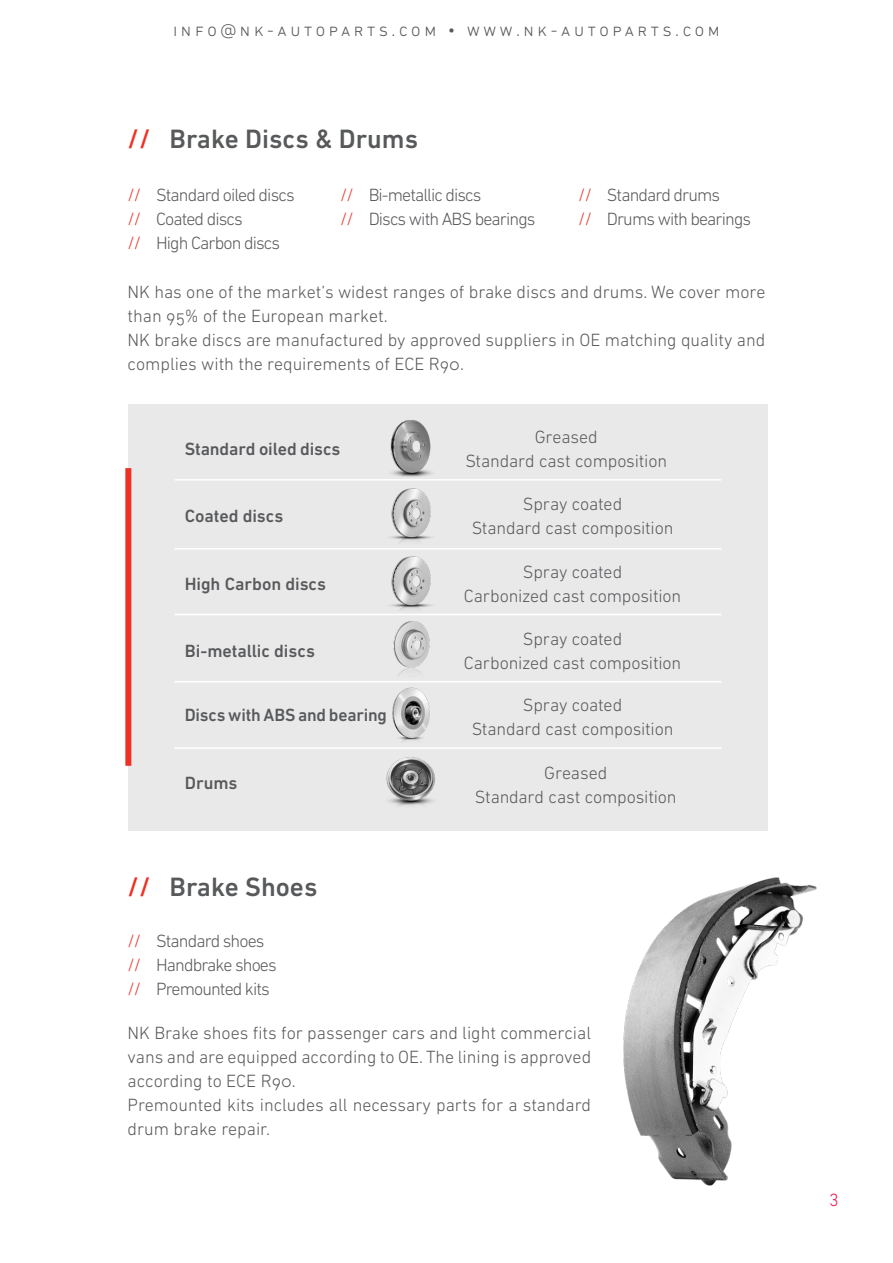
<style>
.page{position:relative;width:893px;height:1263px;background:#fff}
.page>*{position:absolute;margin:0;border:0;box-sizing:border-box;transform-origin:0 0}
.t1{font:500 27px "DIN Next LT Pro";color:#58595b}
.t2{font:300 18px/24px "DIN Next LT Pro";color:#58595b;text-align:center}
.t3{font:300 18px/24px "DIN Next LT Pro";letter-spacing:-.05em;color:#58595b}
.t4{font:500 18px "DIN Next LT Pro";letter-spacing:-.005em;color:#58595b}
.t5{font:300 18px "DIN Next LT Pro";letter-spacing:.2em;color:#58595b}
.t6{font:300 18px "DIN Next LT Pro";color:#ed1651}
.s1{color:#ee3124}
</style>
<div class="page">
<div style="left:128px;top:404px;width:640px;height:426px;background:#e9e9ea"></div>
<img style="left:390px;top:420px;width:42px;height:57px">
<img style="left:390px;top:488px;width:42px;height:55px">
<img style="left:390px;top:556px;width:42px;height:55px">
<img style="left:392px;top:687px;width:38px;height:55px">
<img style="left:386px;top:757px;width:49px;height:49px">
<img style="left:393px;top:621px;width:37px;height:55px">
<hr style="left:175px;top:479px;width:546px;height:2px;background:#fff">
<hr style="left:175px;top:548px;width:546px;height:1px;background:#fff">
<hr style="left:175px;top:614px;width:546px;height:1px;background:#fff">
<hr style="left:175px;top:681px;width:546px;height:1px;background:#fff">
<hr style="left:175px;top:747px;width:546px;height:2px;background:#fff">
<img style="left:623px;top:877px;width:194px;height:309px">
<div style="left:125px;top:468px;width:6px;height:298px;background:#ee3124"></div>
<p class="t5" style="left:173px;top:20px;width:548px">info@nk-autoparts.com • www.nk-autoparts.com</p>
<h1 class="t1" style="left:128px;top:123px;width:292px"><span class="s1">//</span> Brake Discs &amp; Drums</h1>
<p class="t3" style="left:128px;top:182px;width:169px"><span class="s1">//</span> Standard oiled discs <span class="s1">//</span> Coated discs<br><span class="s1">//</span> High Carbon discs</p>
<p class="t3" style="left:340px;top:182px;width:197px"><span class="s1">//</span> Bi-metallic discs<br><span class="s1">//</span> Discs with ABS bearings</p>
<p class="t3" style="left:578px;top:182px;width:174px"><span class="s1">//</span> Standard drums<br><span class="s1">//</span> Drums with bearings</p>
<p class="t2" style="left:128px;top:280px;width:639px;text-align:left">NK has one of the market’s widest ranges of brake discs and drums. We cover more than 95% of the European market.<br>NK brake discs are manufactured by approved suppliers in OE matching quality and complies with the requirements of ECE R90.</p>
<p class="t4" style="left:185px;top:438px;width:157px">Standard oiled discs</p>
<p class="t2" style="left:465px;top:424px;width:203px">Greased<br>Standard cast composition</p>
<p class="t2" style="left:472px;top:491px;width:203px">Spray coated<br>Standard cast composition</p>
<p class="t4" style="left:185px;top:505px;width:100px">Coated discs</p>
<p class="t4" style="left:185px;top:573px;width:143px">High Carbon discs</p>
<p class="t4" style="left:185px;top:640px;width:132px">Bi-metallic discs</p>
<p class="t4" style="left:185px;top:704px;width:204px">Discs with ABS and bearing</p>
<p class="t4" style="left:185px;top:772px;width:54px">Drums</p>
<h1 class="t1" style="left:128px;top:871px;width:191px"><span class="s1">//</span> Brake Shoes</h1>
<p class="t3" style="left:128px;top:929px;width:151px"><span class="s1">//</span> Standard shoes <span class="s1">//</span> Handbrake shoes <span class="s1">//</span> Premounted kits</p>
<p class="t2" style="left:464px;top:559px;width:219px">Spray coated<br>Carbonized cast composition</p>
<p class="t2" style="left:464px;top:626px;width:219px">Spray coated<br>Carbonized cast composition</p>
<p class="t2" style="left:472px;top:693px;width:203px">Spray coated<br>Standard cast composition</p>
<p class="t2" style="left:475px;top:761px;width:203px">Greased<br>Standard cast composition</p>
<p class="t2" style="left:128px;top:1020px;width:465px;text-align:left">NK Brake shoes fits for passenger cars and light commercial vans and are equipped according to OE. The lining is approved according to ECE R90.<br>Premounted kits includes all necessary parts for a standard drum brake repair.</p>
<p class="t6" style="left:829px;top:1189px;width:11px">3</p>
</div>
